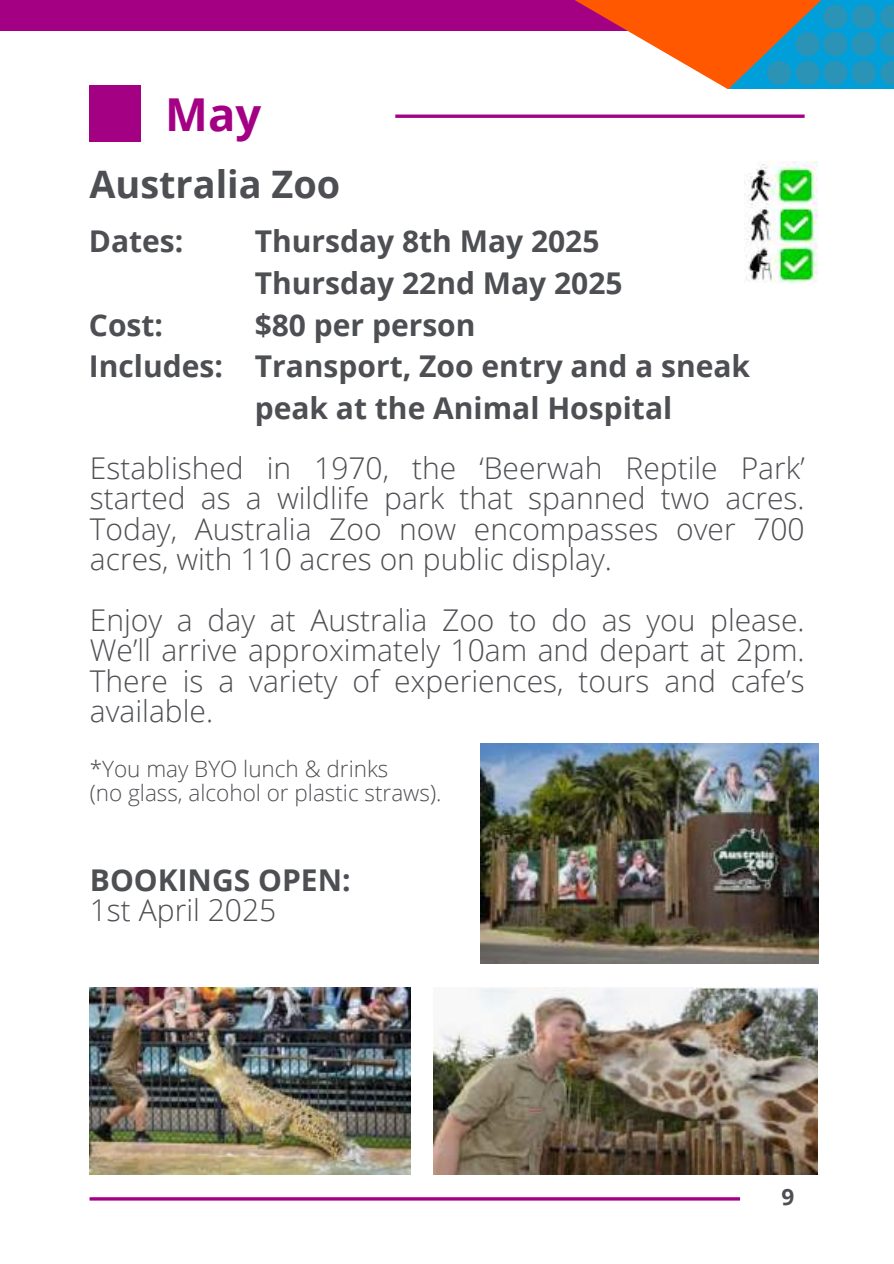
<style>
.page{position:relative;width:894px;height:1264px;background:#fff}
.page>*{position:absolute;margin:0;border:0;box-sizing:border-box;transform-origin:0 0}
.t1{font:700 45.3px "Open Sans";color:#a40084}
.t2{font:700 37.8px "Open Sans";color:#4d4f53}
.t3{font:300 30px/30.3px "Open Sans";color:#4d4f53;text-align:justify}
.t4{font:700 30px/41.7px "Open Sans";color:#4d4f53}
.t5{font:300 22.5px/23.7px "Open Sans";color:#4d4f53}
.t6{font:700 22.5px "Open Sans";color:#4d4f53}
</style>
<div class="page">
<hr style="left:89px;top:1197px;width:650px;height:3px;background:#a40084">
<div style="left:0;top:0;width:700px;height:31px;background:#a40084"></div>
<svg style="left:575px;top:0;width:153px;height:89px"></svg>
<svg style="left:728px;top:0;width:165px;height:89px;background:#ab6f46"></svg>
<svg style="left:767px;top:0;width:126px;height:84px;background:#368fab"></svg>
<div style="left:89px;top:85px;width:52px;height:56px;background:#a40084"></div>
<svg style="left:395px;top:114px;width:409px;height:4px;background:#b12796"></svg>
<img style="left:744px;top:161px;width:73px;height:122px">
<img style="left:90px;top:987px;width:320px;height:187px">
<img style="left:433px;top:987px;width:384px;height:187px">
<img style="left:480px;top:743px;width:338px;height:220px">
<h1 class="t1" style="left:165px;top:83px;width:97px">May</h1>
<p class="t2" style="left:89px;top:157px;width:252px">Australia Zoo</p>
<p class="t4" style="left:89px;top:220px;width:96px">Dates:</p>
<p class="t4" style="left:89px;top:303px;width:136px">Cost:<br>Includes:</p>
<p class="t4" style="left:255px;top:220px;width:497px">Thursday 8th May 2025<br>Thursday 22nd May 2025<br>$80 per person<br>Transport, Zoo entry and a sneak peak at the Animal Hospital</p>
<p class="t3" style="left:90px;top:452px;width:716px">Established in 1970, the ‘Beerwah Reptile Park’ started as a wildlife park that spanned two acres.<br>Today, Australia Zoo now encompasses over 700 acres, with 110 acres on public display.</p>
<p class="t3" style="left:90px;top:604px;width:716px">Enjoy a day at Australia Zoo to do as you please.<br>We’ll arrive approximately 10am and depart at 2pm.<br>There is a variety of experiences, tours and cafe’s available.</p>
<p class="t5" style="left:90px;top:756px;width:353px">*You may BYO lunch &amp; drinks<br>(no glass, alcohol or plastic straws).</p>
<p class="t4" style="left:90px;top:858px;width:262px">BOOKINGS OPEN:</p>
<p class="t3" style="left:90px;top:894px;width:188px">1st April 2025</p>
<p class="t6" style="left:781px;top:1180px;width:14px">9</p>
</div>
